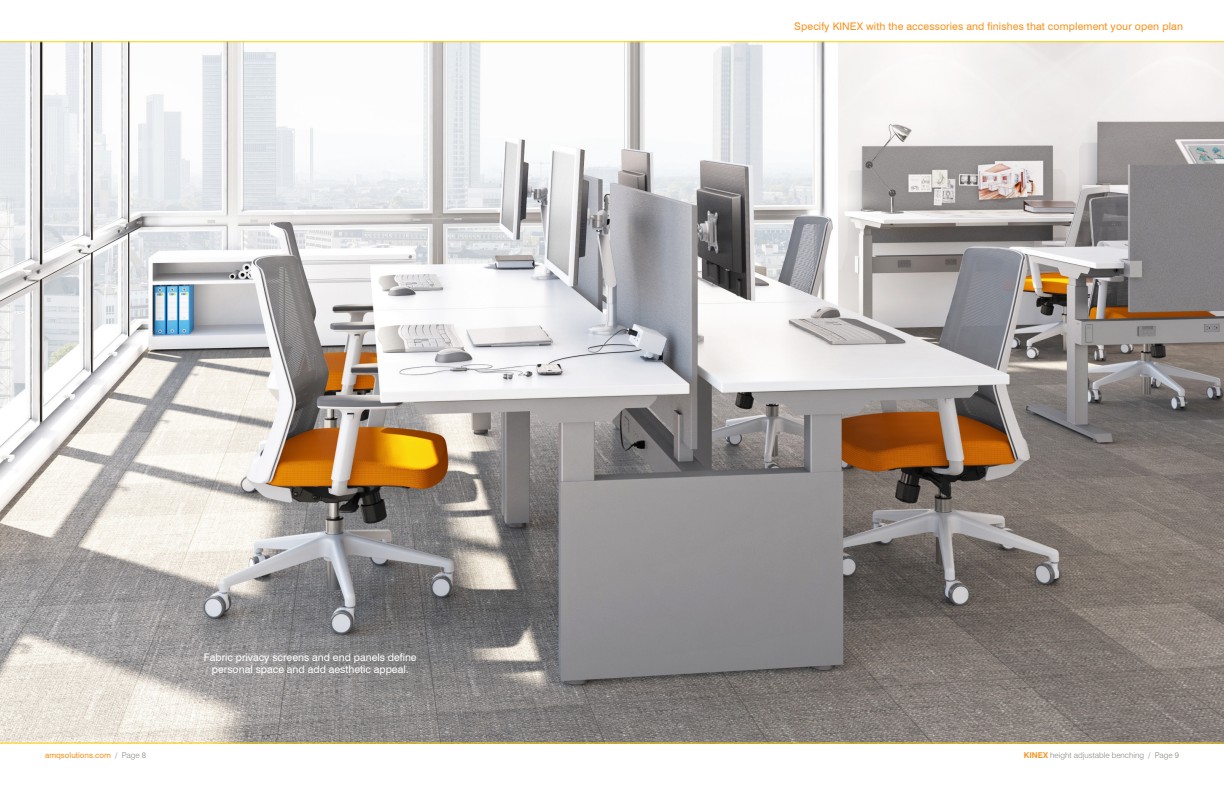
<style>
.page{position:relative;width:1224px;height:792px;background:#fff}
.page>*{position:absolute;margin:0;border:0;box-sizing:border-box;transform-origin:0 0}
.t1{font:10.5px/12px "Swiss 721 BT";color:#fff;text-align:center}
.t2{font:10.5px "Swiss 721 BT";letter-spacing:.01em;color:#f7921d}
.t3{font:300 8px "Swiss 721 BT";color:#878780}
.t4{font:8px "Swiss 721 BT";color:#f7921d}
.s1{font-weight:300;color:#878780}
.s2{font-weight:700;color:#f7921d}
</style>
<div class="page">
<img style="left:0;top:43px;width:1224px;height:700px">
<hr style="left:0;top:743px;width:1224px;height:1px;background:#ffd100">
<hr style="left:0;top:42px;width:1224px;height:1px;background:#ffd100">
<p class="t1" style="left:204px;top:652px;width:214px">Fabric privacy screens and end panels define personal space and add aesthetic appeal.</p>
<p class="t2" style="left:794px;top:23px;width:390px">Specify KINEX with the accessories and finishes that complement your open plan</p>
<p class="t4" style="left:45px;top:753px;width:103px">amqsolutions.com <span class="s1">/ Page 8</span></p>
<p class="t3" style="left:1024px;top:753px;width:157px"><span class="s2">KINEX</span> height adjustable benching / Page 9</p>
</div>
